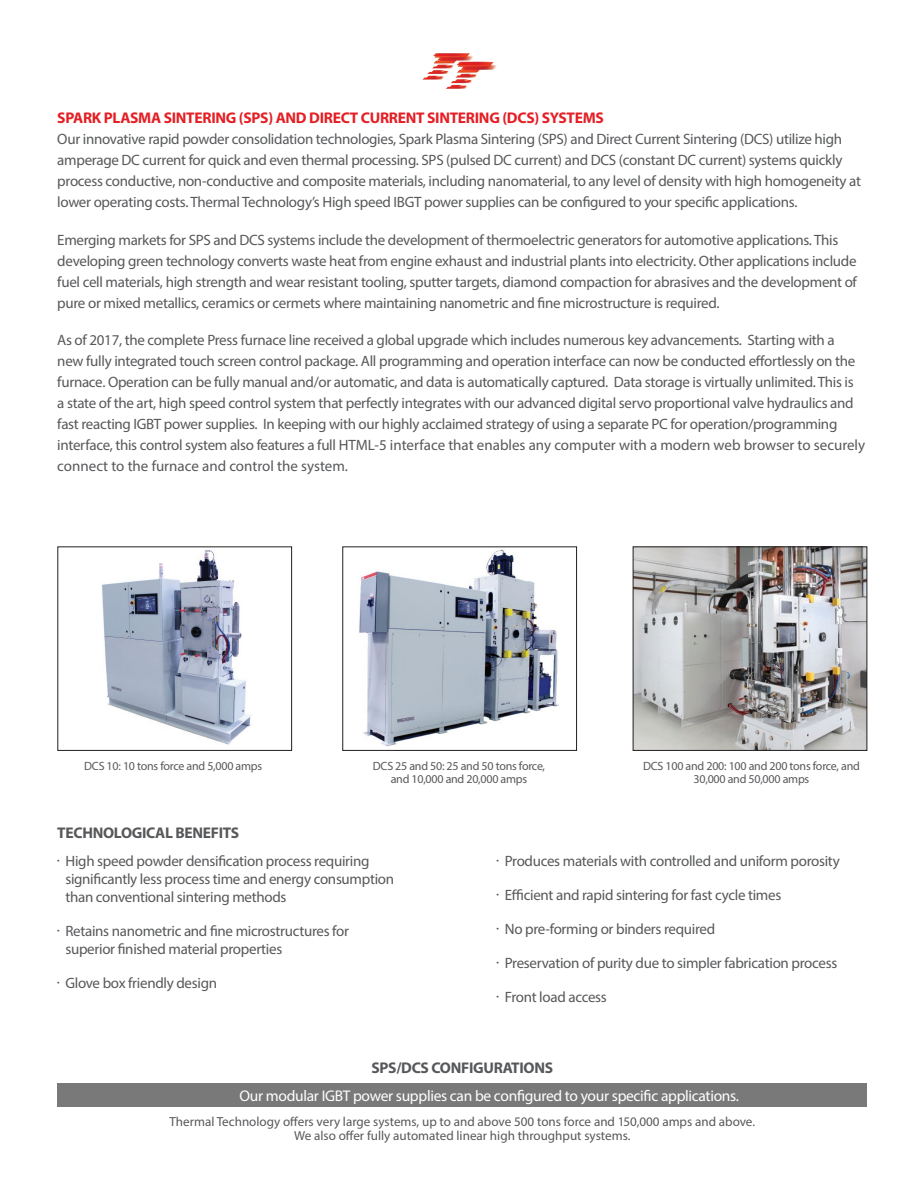
<style>
.page{position:relative;width:918px;height:1188px;background:#fff}
.page>*{position:absolute;margin:0;border:0;box-sizing:border-box;transform-origin:0 0}
.t1{font:15.45px "Myriad Pro";letter-spacing:-.02em;color:#fff}
.t2{font:700 15.45px "Myriad Pro";letter-spacing:-.02em;color:#e41f25}
.t3{font:700 15.45px "Myriad Pro";letter-spacing:-.02em;color:#57585a}
.t4{font:15px/21px "Myriad Pro";letter-spacing:-.02em;color:#57585a}
.t5{font:13.2px/13.5px "Myriad Pro";color:#57585a;text-align:center}
.t6{font:12px/12.3px "Myriad Pro";letter-spacing:-.02em;color:#57585a;text-align:center}
</style>
<div class="page">
<img style="left:101px;top:550px;width:151px;height:195px">
<div style="left:57px;top:546px;width:235px;height:205px;border:1px solid #231f20"></div>
<img style="left:359px;top:549px;width:200px;height:197px">
<div style="left:342px;top:546px;width:235px;height:205px;border:1px solid #231f20"></div>
<img style="left:635px;top:548px;width:230px;height:201px">
<div style="left:633px;top:546px;width:234px;height:205px;border:1px solid #231f20"></div>
<div style="left:57px;top:1084px;width:810px;height:23px;background:#79797a"></div>
<img style="left:422px;top:53px;width:75px;height:36px">
<p class="t2" style="left:57px;top:108px;width:548px">SPARK PLASMA SINTERING (SPS) AND DIRECT CURRENT SINTERING (DCS) SYSTEMS</p>
<p class="t4" style="left:57px;top:129px;width:805px">Our innovative rapid powder consolidation technologies, Spark Plasma Sintering (SPS) and Direct Current Sintering (DCS) utilize high amperage DC current for quick and even thermal processing. SPS (pulsed DC current) and DCS (constant DC current) systems quickly process conductive, non-conductive and composite materials, including nanomaterial, to any level of density with high homogeneity at lower operating costs. Thermal Technology’s High speed IBGT power supplies can be configured to your specific applications.</p>
<p class="t4" style="left:57px;top:229px;width:801px">Emerging markets for SPS and DCS systems include the development of thermoelectric generators for automotive applications. This developing green technology converts waste heat from engine exhaust and industrial plants into electricity. Other applications include fuel cell materials, high strength and wear resistant tooling, sputter targets, diamond compaction for abrasives and the development of pure or mixed metallics, ceramics or cermets where maintaining nanometric and fine microstructure is required.</p>
<p class="t4" style="left:57px;top:329px;width:809px">As of 2017, the complete Press furnace line received a global upgrade which includes numerous key advancements. Starting with a<br>new fully integrated touch screen control package. All programming and operation interface can now be conducted effortlessly on the furnace. Operation can be fully manual and/or automatic, and data is automatically captured. Data storage is virtually unlimited. This is<br>a state of the art, high speed control system that perfectly integrates with our advanced digital servo proportional valve hydraulics and fast reacting IGBT power supplies. In keeping with our highly acclaimed strategy of using a separate PC for operation/programming interface, this control system also features a full HTML-5 interface that enables any computer with a modern web browser to securely connect to the furnace and control the system.</p>
<p class="t6" style="left:84px;top:760px;width:180px">DCS 10: 10 tons force and 5,000 amps</p>
<p class="t6" style="left:373px;top:760px;width:174px">DCS 25 and 50: 25 and 50 tons force, and 10,000 and 20,000 amps</p>
<p class="t6" style="left:643px;top:760px;width:218px">DCS 100 and 200: 100 and 200 tons force, and<br>30,000 and 50,000 amps</p>
<p class="t3" style="left:57px;top:822px;width:184px">TECHNOLOGICAL BENEFITS</p>
<p class="t4" style="left:65px;top:851px;width:330px;line-height:18px;text-indent:-8px"><sup>•</sup> High speed powder densification process requiring significantly less process time and energy consumption than conventional sintering methods</p>
<p class="t4" style="left:65px;top:922px;width:285px;line-height:18px;text-indent:-8px"><sup>•</sup> Retains nanometric and fine microstructures for superior finished material properties</p>
<p class="t4" style="left:57px;top:972px;width:161px"><sup>•</sup> Glove box friendly design</p>
<p class="t4" style="left:497px;top:850px;width:345px"><sup>•</sup> Produces materials with controlled and uniform porosity</p>
<p class="t4" style="left:497px;top:884px;width:286px"><sup>•</sup> Efficient and rapid sintering for fast cycle times</p>
<p class="t4" style="left:497px;top:918px;width:220px"><sup>•</sup> No pre-forming or binders required</p>
<p class="t4" style="left:497px;top:953px;width:342px"><sup>•</sup> Preservation of purity due to simpler fabrication process</p>
<p class="t4" style="left:497px;top:987px;width:112px"><sup>•</sup> Front load access</p>
<p class="t3" style="left:372px;top:1058px;width:183px">SPS/DCS CONFIGURATIONS</p>
<p class="t1" style="left:240px;top:1086px;width:501px">Our modular IGBT power supplies can be configured to your specific applications.</p>
<p class="t5" style="left:169px;top:1115px;width:587px">Thermal Technology offers very large systems, up to and above 500 tons force and 150,000 amps and above.<br>We also offer fully automated linear high throughput systems.</p>
</div>
